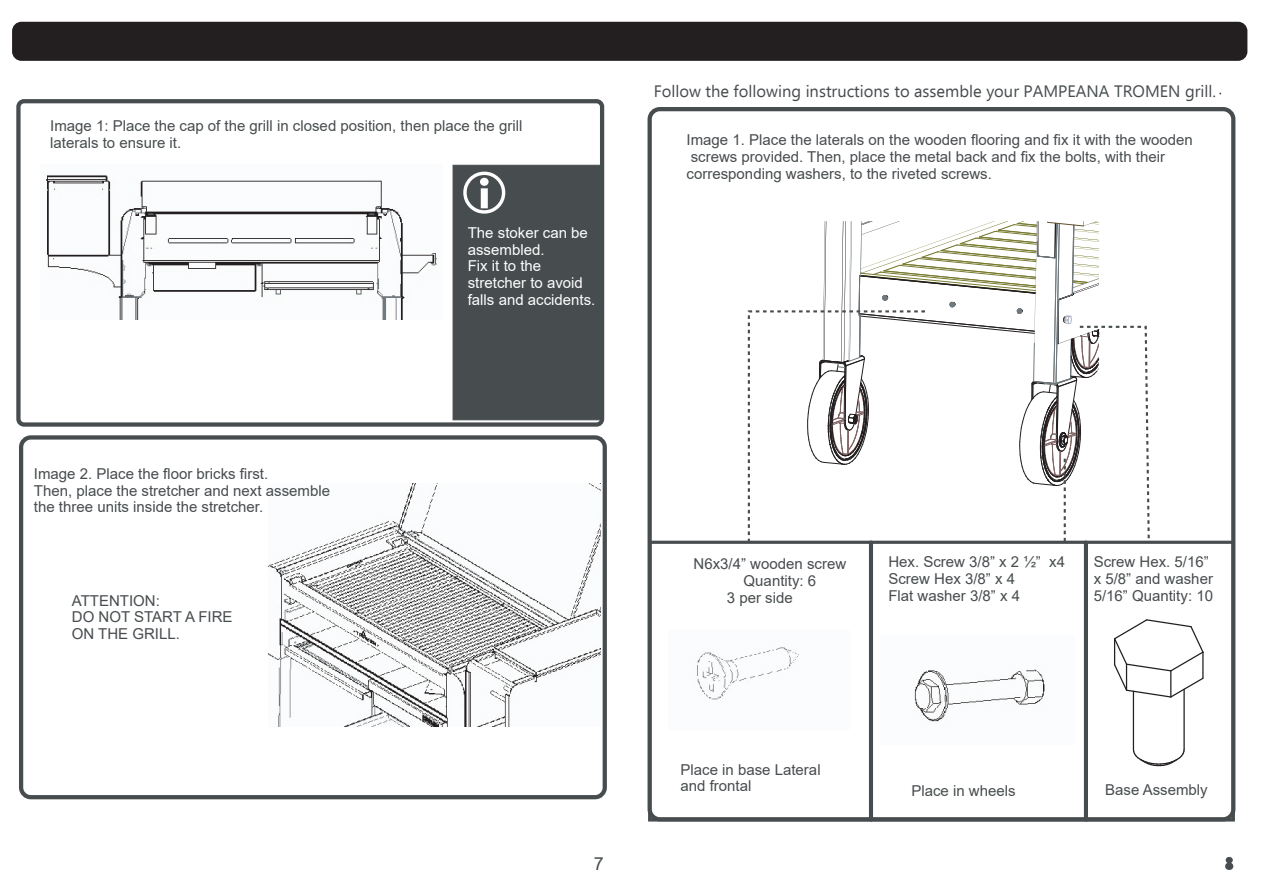
<style>
.page{position:relative;width:1262px;height:893px;background:#fff}
.page>*{position:absolute;margin:0;border:0;box-sizing:border-box;transform-origin:0 0}
.t1{font:18px "Arial";color:#474c4e}
.t2{font:16.5px "Ebrima";color:#474c4e}
.t3{font:15px/16.8px "Arial";color:#474c4e}
.t4{font:15px/16.8px "Arial";color:#fdfdfd}
</style>
<div class="page">
<div style="left:19px;top:435px;width:588px;height:364px;border:4px solid #474c4e;border-radius:10px"></div>
<div style="left:453px;top:165px;width:150px;height:255px;background:#474c4e;border:1px solid #474c4e"></div>
<svg style="left:463px;top:172px;width:42px;height:42px"></svg>
<div style="left:16px;top:99px;width:588px;height:327px;border:4px solid #474c4e;border-radius:6px"></div>
<img style="left:269px;top:483px;width:332px;height:243px">
<img style="left:46px;top:175px;width:391px;height:144px">
<svg style="left:1225px;top:856px;width:8px;height:13px"></svg>
<div style="left:648px;top:540px;width:224px;height:281px;border:3px solid #474c4e"></div>
<div style="left:870px;top:540px;width:217px;height:281px;border:3px solid #474c4e"></div>
<div style="left:1084px;top:540px;width:150px;height:281px;border:3px solid #474c4e"></div>
<img style="left:914px;top:669px;width:131px;height:53px">
<img style="left:697px;top:647px;width:102px;height:53px">
<svg style="left:746px;top:221px;width:404px;height:323px"></svg>
<svg style="left:1114px;top:619px;width:90px;height:79px"></svg>
<hr style="left:1132px;top:691px;width:2px;height:58px;background:#231f20">
<hr style="left:1183px;top:689px;width:1px;height:60px;background:#231f20">
<svg style="left:1132px;top:749px;width:53px;height:17px"></svg>
<div style="left:12px;top:22px;width:1235px;height:39px;background:#231f20;border-radius:9px"></div>
<p class="t3" style="left:50px;top:118px;width:473px">Image 1: Place the cap of the grill in closed position, then place the grill laterals to ensure it.</p>
<p class="t4" style="left:468px;top:224px;width:129px">The stoker can be assembled.<br>Fix it to the stretcher to avoid falls and accidents.</p>
<p class="t2" style="left:653px;top:79px;width:564px">Follow the following instructions to assemble your PAMPEANA TROMEN grill.</p>
<p class="t3" style="left:686px;top:131px;width:508px">Image 1. Place the laterals on the wooden flooring and fix it with the wooden screws provided. Then, place the metal back and fix the bolts, with their corresponding washers, to the riveted screws.</p>
<p class="t3" style="left:34px;top:465px;width:297px">Image 2. Place the floor bricks first.<br>Then, place the stretcher and next assemble the three units inside the stretcher.</p>
<p class="t3" style="left:72px;top:591px;width:162px">ATTENTION:<br>DO NOT START A FIRE<br>ON THE GRILL.</p>
<p class="t1" style="left:594px;top:851px;width:12px">7</p>
<p class="t3" style="left:693px;top:555px;width:154px">N6x3/4” wooden screw</p>
<p class="t3" style="left:743px;top:572px;width:74px">Quantity: 6</p>
<p class="t3" style="left:727px;top:589px;width:67px">3 per side</p>
<p class="t3" style="left:888px;top:553px;width:178px">Hex. Screw 3/8” x 2 ½” x4<br>Screw Hex 3/8” x 4<br>Flat washer 3/8” x 4</p>
<p class="t3" style="left:1093px;top:553px;width:121px">Screw Hex. 5/16” x 5/8” and washer<br>5/16” Quantity: 10</p>
<p class="t3" style="left:680px;top:760px;width:142px">Place in base Lateral and frontal</p>
<p class="t3" style="left:911px;top:782px;width:106px">Place in wheels</p>
<p class="t3" style="left:1105px;top:780px;width:104px">Base Assembly</p>
</div>
